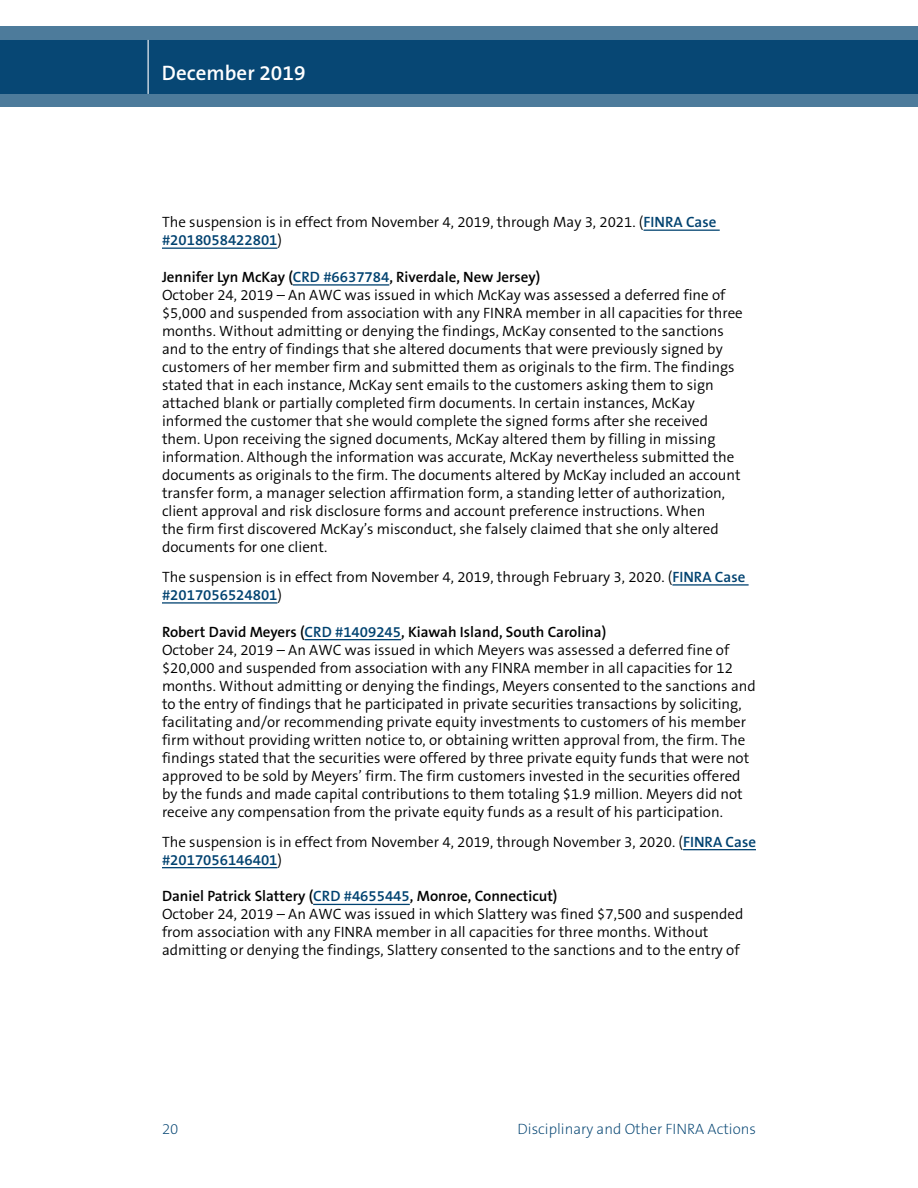
<style>
.page{position:relative;width:918px;height:1188px;background:#fff}
.page>*{position:absolute;margin:0;border:0;box-sizing:border-box;transform-origin:0 0}
.t1{font:600 21px "The Sans B6";color:#fff}
.text{font:300 15px/18px "The Sans B4";color:#000}
.text_BOLD{font:600 15px "The Sans B6";color:#000}
.t2{font:200 15px "The Sans B2";color:#004270}
.s1{font-family:"The Sans B6";font-weight:600;color:#004270}
.s2{color:#004270}
</style>
<div class="page">
<svg style="left:0;top:26px;width:918px;height:81px;background:#1e5881"></svg>
<hr style="left:148px;top:40px;width:1px;height:54px;background:#fff">
<hr style="left:644px;top:230px;width:76px;height:1px;background:#004270">
<hr style="left:162px;top:248px;width:115px;height:1px;background:#004270">
<hr style="left:293px;top:284px;width:96px;height:2px;background:#004270">
<hr style="left:672px;top:584px;width:77px;height:2px;background:#004270">
<hr style="left:162px;top:602px;width:115px;height:2px;background:#004270">
<hr style="left:305px;top:639px;width:96px;height:1px;background:#004270">
<hr style="left:683px;top:849px;width:73px;height:1px;background:#004270">
<hr style="left:162px;top:867px;width:115px;height:1px;background:#004270">
<hr style="left:313px;top:904px;width:97px;height:1px;background:#004270">
<h1 class="t1" style="left:162px;top:62px;width:145px">December 2019</h1>
<p class="text" style="left:162px;top:213px;width:556px">The suspension is in effect from November 4, 2019, through May 3, 2021. (<span class="s1">FINRA Case #2018058422801</span>)</p>
<p class="text_BOLD" style="left:162px;top:269px;width:380px">Jennifer Lyn McKay (<span class="s2">CRD #6637784</span>, Riverdale, New Jersey)</p>
<p class="text" style="left:162px;top:286px;width:582px">October 24, 2019 – An AWC was issued in which McKay was assessed a deferred fine of $5,000 and suspended from association with any FINRA member in all capacities for three months. Without admitting or denying the findings, McKay consented to the sanctions and to the entry of findings that she altered documents that were previously signed by customers of her member firm and submitted them as originals to the firm. The findings stated that in each instance, McKay sent emails to the customers asking them to sign attached blank or partially completed firm documents. In certain instances, McKay informed the customer that she would complete the signed forms after she received them. Upon receiving the signed documents, McKay altered them by filling in missing information. Although the information was accurate, McKay nevertheless submitted the documents as originals to the firm. The documents altered by McKay included an account transfer form, a manager selection affirmation form, a standing letter of authorization, client approval and risk disclosure forms and account preference instructions. When<br>the firm first discovered McKay’s misconduct, she falsely claimed that she only altered documents for one client.</p>
<p class="text" style="left:162px;top:568px;width:585px">The suspension is in effect from November 4, 2019, through February 3, 2020. (<span class="s1">FINRA Case #2017056524801</span>)</p>
<p class="text_BOLD" style="left:162px;top:623px;width:446px">Robert David Meyers (<span class="s2">CRD #1409245</span>, Kiawah Island, South Carolina)</p>
<p class="text" style="left:162px;top:641px;width:595px">October 24, 2019 – An AWC was issued in which Meyers was assessed a deferred fine of $20,000 and suspended from association with any FINRA member in all capacities for 12 months. Without admitting or denying the findings, Meyers consented to the sanctions and to the entry of findings that he participated in private securities transactions by soliciting, facilitating and/or recommending private equity investments to customers of his member firm without providing written notice to, or obtaining written approval from, the firm. The findings stated that the securities were offered by three private equity funds that were not approved to be sold by Meyers’ firm. The firm customers invested in the securities offered by the funds and made capital contributions to them totaling $1.9 million. Meyers did not receive any compensation from the private equity funds as a result of his participation.</p>
<p class="text" style="left:162px;top:833px;width:596px">The suspension is in effect from November 4, 2019, through November 3, 2020. (<span class="s1">FINRA Case #2017056146401</span>)</p>
<p class="text_BOLD" style="left:162px;top:888px;width:397px">Daniel Patrick Slattery (<span class="s2">CRD #4655445</span>, Monroe, Connecticut)</p>
<p class="text" style="left:162px;top:906px;width:583px">October 24, 2019 – An AWC was issued in which Slattery was fined $7,500 and suspended from association with any FINRA member in all capacities for three months. Without admitting or denying the findings, Slattery consented to the sanctions and to the entry of</p>
<p class="t2" style="left:162px;top:1121px;width:18px">20</p>
<p class="t2" style="left:518px;top:1121px;width:240px">Disciplinary and Other FINRA Actions</p>
</div>
